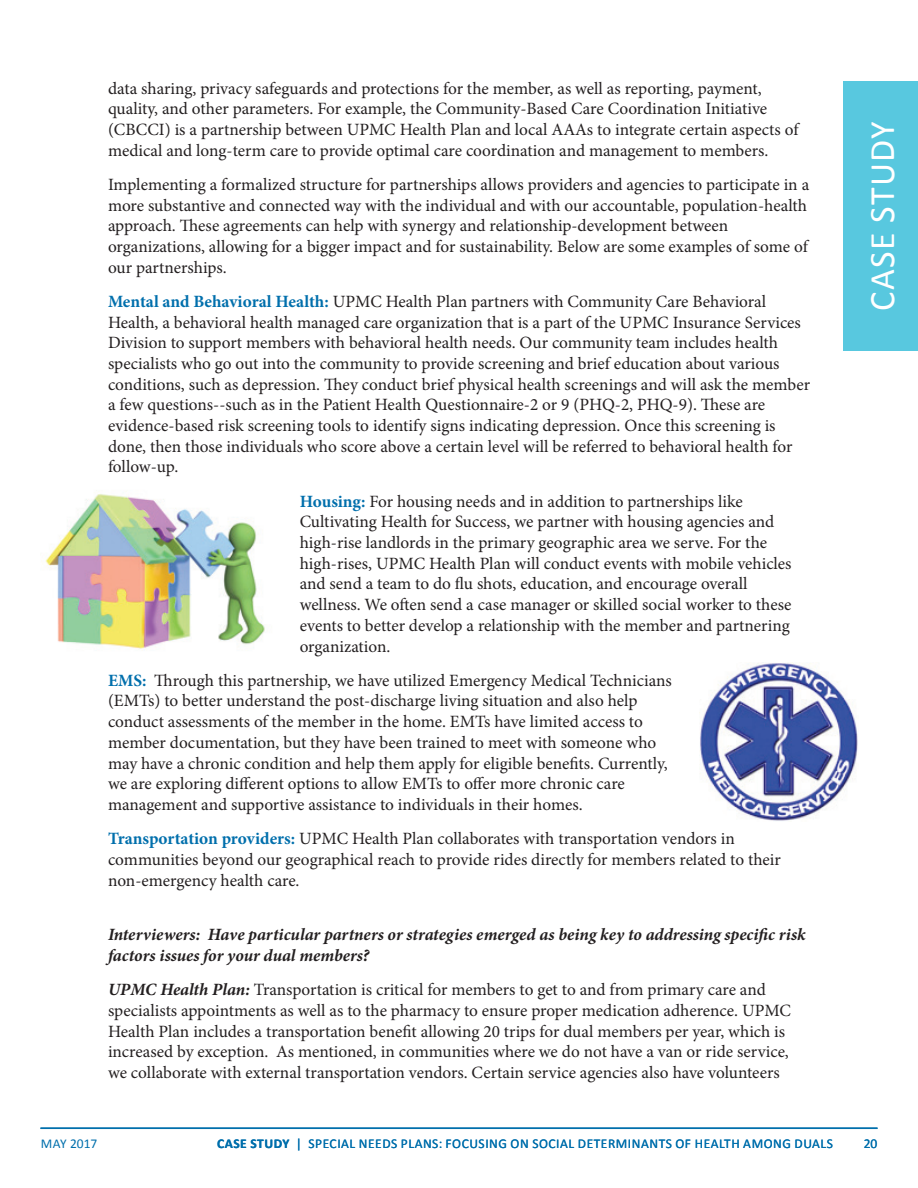
<style>
.page{position:relative;width:918px;height:1188px;background:#fff}
.page>*{position:absolute;margin:0;border:0;box-sizing:border-box;transform-origin:0 0}
.t1{font:36px "Calibri";letter-spacing:.04em;color:#fff}
.t2{font:17.25px/20.7px "Minion Pro";color:#231f20}
.t3{font:italic 700 17.25px/20.7px "Minion Pro";color:#231f20}
.t4{font:13.5px "Calibri";letter-spacing:.04em;color:#006fac}
.s1{font-weight:700;color:#006fac}
.s2{font-weight:700;font-style:italic}
.s3{font-weight:700}
</style>
<div class="page">
<hr style="left:40px;top:1128px;width:838px;height:1px;background:#006fac">
<div style="left:843px;top:81px;width:75px;height:270px;background:#58c8df"></div>
<img style="left:45px;top:491px;width:220px;height:158px">
<img style="left:700px;top:663px;width:158px;height:158px">
<p class="t2" style="left:108px;top:78px;width:692px">data sharing, privacy safeguards and protections for the member, as well as reporting, payment, quality, and other parameters. For example, the Community-Based Care Coordination Initiative (CBCCI) is a partnership between UPMC Health Plan and local AAAs to integrate certain aspects of medical and long-term care to provide optimal care coordination and management to members.</p>
<p class="t2" style="left:108px;top:174px;width:703px">Implementing a formalized structure for partnerships allows providers and agencies to participate in a more substantive and connected way with the individual and with our accountable, population-health approach. These agreements can help with synergy and relationship-development between organizations, allowing for a bigger impact and for sustainability. Below are some examples of some of our partnerships.</p>
<p class="t2" style="left:108px;top:291px;width:704px"><span class="s1">Mental and Behavioral Health:</span> UPMC Health Plan partners with Community Care Behavioral Health, a behavioral health managed care organization that is a part of the UPMC Insurance Services Division to support members with behavioral health needs. Our community team includes health specialists who go out into the community to provide screening and brief education about various conditions, such as depression. They conduct brief physical health screenings and will ask the member a few questions--such as in the Patient Health Questionnaire-2 or 9 (PHQ-2, PHQ-9). These are evidence-based risk screening tools to identify signs indicating depression. Once this screening is done, then those individuals who score above a certain level will be referred to behavioral health for follow-up.</p>
<p class="t2" style="left:300px;top:491px;width:493px"><span class="s1">Housing:</span> For housing needs and in addition to partnerships like Cultivating Health for Success, we partner with housing agencies and high-rise landlords in the primary geographic area we serve. For the high-rises, UPMC Health Plan will conduct events with mobile vehicles and send a team to do flu shots, education, and encourage overall wellness. We often send a case manager or skilled social worker to these events to better develop a relationship with the member and partnering organization.</p>
<p class="t2" style="left:108px;top:670px;width:565px"><span class="s1">EMS:</span> Through this partnership, we have utilized Emergency Medical Technicians (EMTs) to better understand the post-discharge living situation and also help conduct assessments of the member in the home. EMTs have limited access to member documentation, but they have been trained to meet with someone who may have a chronic condition and help them apply for eligible benefits. Currently, we are exploring different options to allow EMTs to offer more chronic care management and supportive assistance to individuals in their homes.</p>
<p class="t2" style="left:108px;top:828px;width:674px"><span class="s1">Transportation providers:</span> UPMC Health Plan collaborates with transportation vendors in communities beyond our geographical reach to provide rides directly for members related to their non-emergency health care.</p>
<p class="t3" style="left:108px;top:924px;width:699px">Interviewers: Have particular partners or strategies emerged as being key to addressing specific risk factors issues for your dual members?</p>
<p class="t2" style="left:108px;top:980px;width:685px"><span class="s2">UPMC Health Plan:</span> Transportation is critical for members to get to and from primary care and specialists appointments as well as to the pharmacy to ensure proper medication adherence. UPMC Health Plan includes a transportation benefit allowing 20 trips for dual members per year, which is increased by exception. As mentioned, in communities where we do not have a van or ride service, we collaborate with external transportation vendors. Certain service agencies also have volunteers</p>
<h1 class="t1" style="left:860px;top:311px;width:191px;rotate:-90deg">CASE STUDY</h1>
<p class="t4" style="left:41px;top:1135px;width:58px">MAY 2017</p>
<p class="t4" style="left:217px;top:1135px;width:617px"><span class="s3">CASE STUDY</span> | SPECIAL NEEDS PLANS: FOCUSING ON SOCIAL DETERMINANTS OF HEALTH AMONG DUALS</p>
<p class="t4" style="left:864px;top:1135px;width:15px">20</p>
</div>
